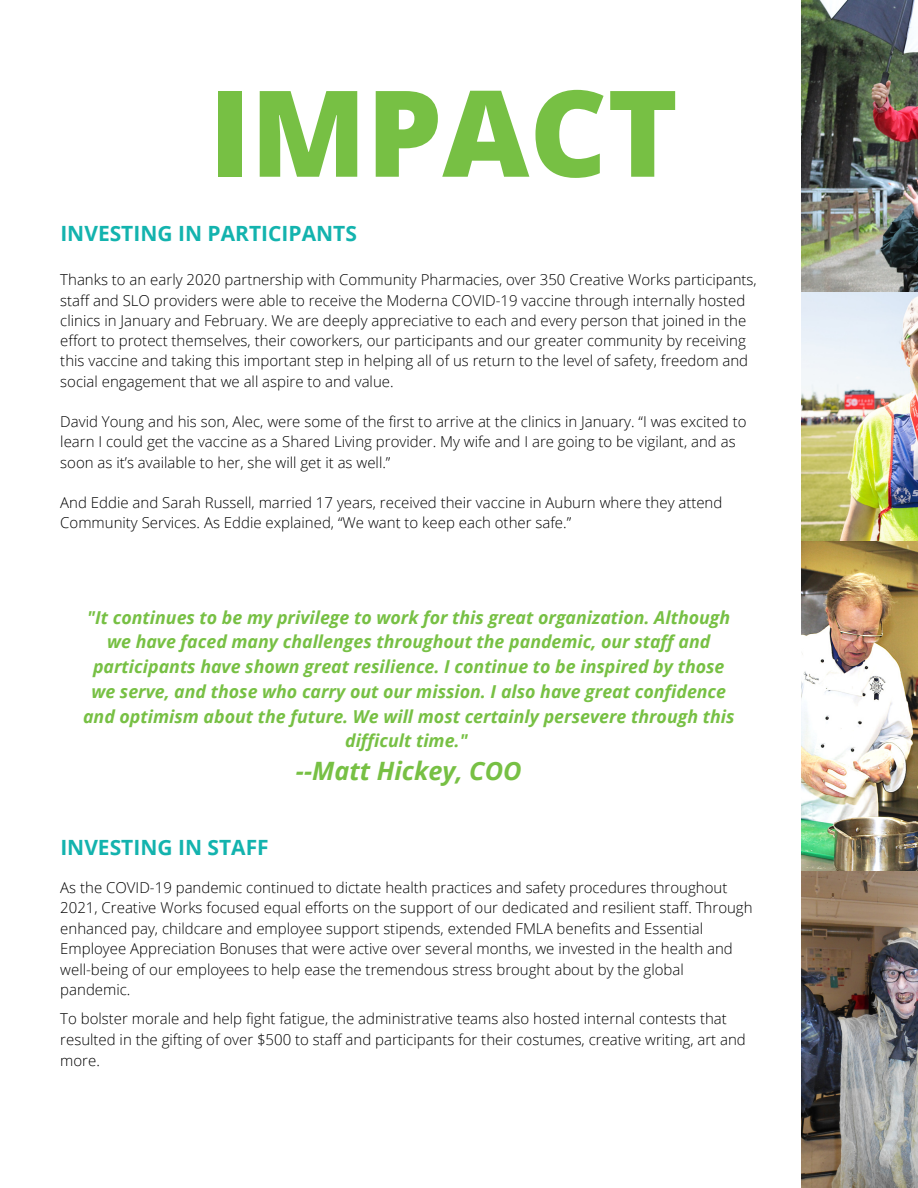
<style>
.page{position:relative;width:918px;height:1188px;background:#fff}
.page>*{position:absolute;margin:0;border:0;box-sizing:border-box;transform-origin:0 0}
.t1{font:800 120px "Open Sans";color:#77c044}
.t2{font:italic 700 25.35px "Open Sans";color:#77c044}
.t3{font:700 21px "Open Sans";color:#13b3ae}
.t4{font:italic 700 17.85px/24.8px "Open Sans";color:#77c044;text-align:center}
.t5{font:300 15px/20.2px "Open Sans";color:#000}
</style>
<div class="page">
<img style="left:801px;top:0;width:117px;height:541px">
<img style="left:801px;top:541px;width:117px;height:330px">
<img style="left:801px;top:871px;width:117px;height:317px">
<p class="t1" style="left:209px;top:49px;width:471px">IMPACT</p>
<p class="t3" style="left:60px;top:218px;width:298px">INVESTING IN PARTICIPANTS</p>
<p class="t5" style="left:60px;top:270px;width:698px">Thanks to an early 2020 partnership with Community Pharmacies, over 350 Creative Works participants, staff and SLO providers were able to receive the Moderna COVID-19 vaccine through internally hosted clinics in January and February. We are deeply appreciative to each and every person that joined in the effort to protect themselves, their coworkers, our participants and our greater community by receiving this vaccine and taking this important step in helping all of us return to the level of safety, freedom and social engagement that we all aspire to and value.</p>
<p class="t5" style="left:60px;top:411px;width:688px">David Young and his son, Alec, were some of the first to arrive at the clinics in January. “I was excited to learn I could get the vaccine as a Shared Living provider. My wife and I are going to be vigilant, and as soon as it’s available to her, she will get it as well.”</p>
<p class="t5" style="left:60px;top:492px;width:664px">And Eddie and Sarah Russell, married 17 years, received their vaccine in Auburn where they attend<br>Community Services. As Eddie explained, “We want to keep each other safe.”</p>
<p class="t4" style="left:83px;top:604px;width:653px">"It continues to be my privilege to work for this great organization. Although we have faced many challenges throughout the pandemic, our staff and participants have shown great resilience. I continue to be inspired by those we serve, and those who carry out our mission. I also have great confidence and optimism about the future. We will most certainly persevere through this difficult time."</p>
<p class="t2" style="left:296px;top:753px;width:227px">--Matt Hickey, COO</p>
<p class="t3" style="left:60px;top:832px;width:210px">INVESTING IN STAFF</p>
<p class="t5" style="left:60px;top:877px;width:694px">As the COVID-19 pandemic continued to dictate health practices and safety procedures throughout 2021, Creative Works focused equal efforts on the support of our dedicated and resilient staff. Through enhanced pay, childcare and employee support stipends, extended FMLA benefits and Essential Employee Appreciation Bonuses that were active over several months, we invested in the health and well-being of our employees to help ease the tremendous stress brought about by the global pandemic.</p>
<p class="t5" style="left:60px;top:1007px;width:687px;line-height:21px">To bolster morale and help fight fatigue, the administrative teams also hosted internal contests that resulted in the gifting of over $500 to staff and participants for their costumes, creative writing, art and more.</p>
</div>
